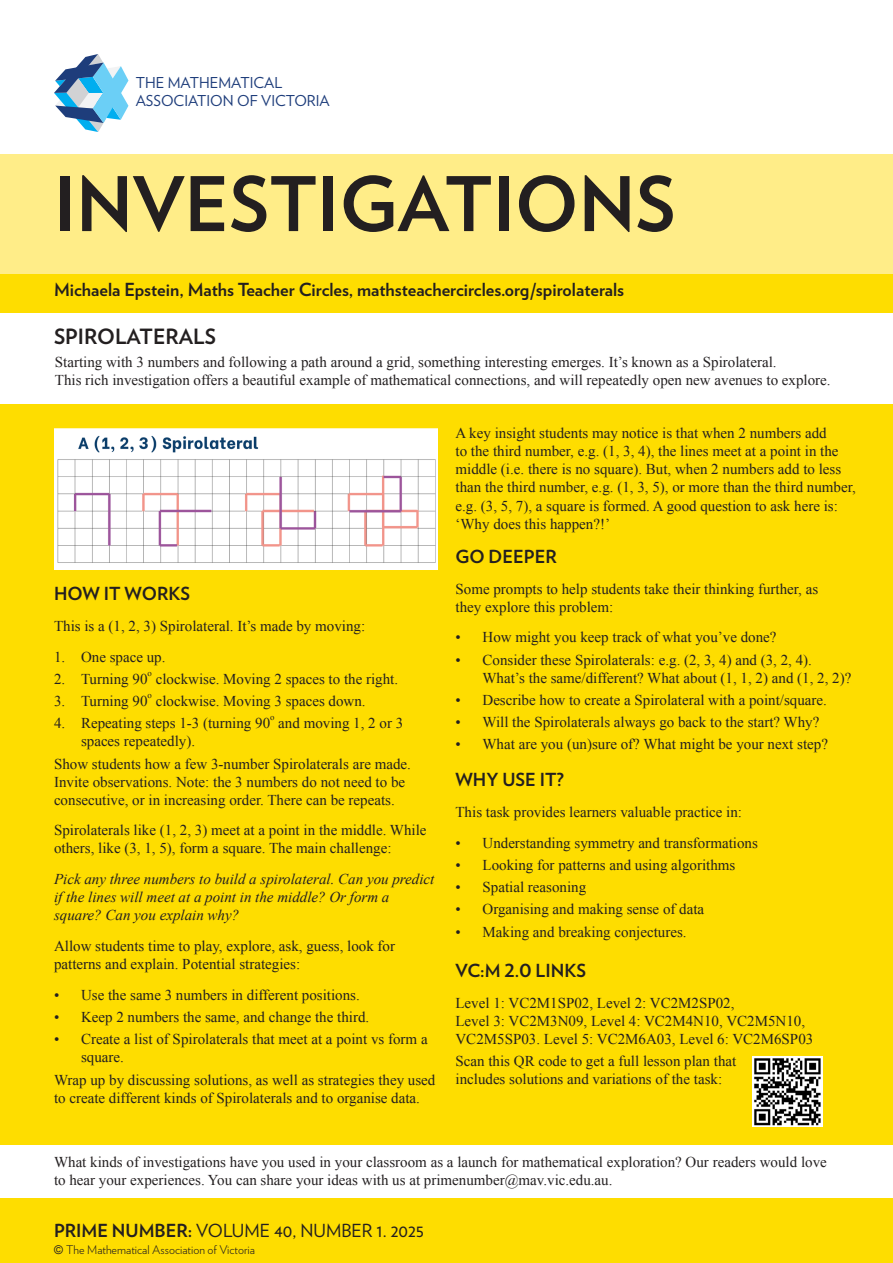
<style>
.page{position:relative;width:893px;height:1263px;background:#fedd00}
.page>*{position:absolute;margin:0;border:0;box-sizing:border-box;transform-origin:0 0}
.t1{font:700 75px "Verlag";color:#231f20}
.t2{font:700 21px "Verlag";color:#231f20}
.Author_attribution{font:700 18px "Verlag";color:#231f20}
.t3{font:18px "Verlag";color:#231f20}
.Heading_2{font:700 18px "Verlag";color:#231f20}
.Heading_2_-_GREEN{font:700 18px "Verlag";color:#231f20}
.Body_text_-_Times_New_Roman{font:15px/18px "Times New Roman";color:#231f20}
.Body_text_-_Times_New_Roman-2{font:italic 15px/18px "Times New Roman";color:#231f20}
.Heading_2_-_GREEN-2{font:15px/18px "Times New Roman";color:#231f20}
.Heading_2-2{font:15px "Times New Roman";color:#231f20}
.t4{font:15px/18px "Verlag";color:#1e3d7b}
.t5{font:300 12px "Verlag";color:#231f20}
.t6{font:8.7px "Times New Roman";color:#231f20}
.s1{font-weight:700}
.s2{font-family:"Arial";font-weight:400}
</style>
<div class="page">
<div style="left:0;top:153px;width:893px;height:120px;background:#ffed88"></div>
<div style="left:0;top:0;width:893px;height:154px;background:#fff"></div>
<svg style="left:54px;top:54px;width:74px;height:78px"></svg>
<div style="left:0;top:1145px;width:893px;height:53px;background:#fff"></div>
<div style="left:0;top:313px;width:893px;height:91px;background:#fff"></div>
<img style="left:753px;top:1056px;width:70px;height:71px">
<img style="left:54px;top:428px;width:383px;height:142px">
<p class="t4" style="left:136px;top:73px;width:196px">THE MATHEMATICAL<br>ASSOCIATION OF VICTORIA</p>
<p class="t1" style="left:54px;top:145px;width:623px">INVESTIGATIONS</p>
<p class="Author_attribution" style="left:54px;top:275px;width:572px">Michaela Epstein, Maths Teacher Circles, mathsteachercircles.org/spirolaterals</p>
<p class="t2" style="left:54px;top:320px;width:163px">SPIROLATERALS</p>
<p class="Body_text_-_Times_New_Roman" style="left:55px;top:352px;width:777px">Starting with 3 numbers and following a path around a grid, something interesting emerges. It’s known as a Spirolateral.<br>This rich investigation offers a beautiful example of mathematical connections, and will repeatedly open new avenues to explore.</p>
<p class="Heading_2_-_GREEN" style="left:54px;top:579px;width:138px">HOW IT WORKS</p>
<p class="Body_text_-_Times_New_Roman" style="left:54px;top:617px;width:313px">This is a (1, 2, 3) Spirolateral. It’s made by moving:</p>
<p class="Body_text_-_Times_New_Roman" style="left:54px;top:647px;width:113px">1. One space up.</p>
<p class="Body_text_-_Times_New_Roman" style="left:54px;top:670px;width:95px">2. Turning 90</p>
<p class="t6" style="left:148px;top:667px;width:6px">o</p>
<p class="Body_text_-_Times_New_Roman" style="left:156px;top:670px;width:244px">clockwise. Moving 2 spaces to the right.</p>
<p class="Body_text_-_Times_New_Roman" style="left:54px;top:692px;width:95px">3. Turning 90</p>
<p class="t6" style="left:148px;top:689px;width:6px">o</p>
<p class="Body_text_-_Times_New_Roman" style="left:156px;top:692px;width:211px">clockwise. Moving 3 spaces down.</p>
<p class="Body_text_-_Times_New_Roman" style="left:54px;top:714px;width:218px">4. Repeating steps 1-3 (turning 90</p>
<p class="t6" style="left:270px;top:712px;width:6px">o</p>
<p class="Body_text_-_Times_New_Roman" style="left:278px;top:714px;width:126px">and moving 1, 2 or 3</p>
<p class="Body_text_-_Times_New_Roman" style="left:81px;top:732px;width:116px">spaces repeatedly).</p>
<p class="Body_text_-_Times_New_Roman" style="left:54px;top:754px;width:359px">Show students how a few 3-number Spirolaterals are made.<br>Invite observations. Note: the 3 numbers do not need to be consecutive, or in increasing order. There can be repeats.</p>
<p class="Body_text_-_Times_New_Roman" style="left:54px;top:821px;width:374px">Spirolaterals like (1, 2, 3) meet at a point in the middle. While others, like (3, 1, 5), form a square. The main challenge:</p>
<p class="Body_text_-_Times_New_Roman-2" style="left:54px;top:870px;width:382px">Pick any three numbers to build a spirolateral. Can you predict if the lines will meet at a point in the middle? Or form a square? Can you explain why?</p>
<p class="Body_text_-_Times_New_Roman" style="left:54px;top:937px;width:343px">Allow students time to play, explore, ask, guess, look for patterns and explain. Potential strategies:</p>
<p class="Body_text_-_Times_New_Roman" style="left:54px;top:985px;width:307px">• Use the same 3 numbers in different positions.</p>
<p class="Body_text_-_Times_New_Roman" style="left:54px;top:1008px;width:317px">• Keep 2 numbers the same, and change the third.</p>
<p class="Body_text_-_Times_New_Roman" style="left:81px;top:1030px;width:348px;text-indent:-27px">• Create a list of Spirolaterals that meet at a point vs form a square.</p>
<p class="Body_text_-_Times_New_Roman" style="left:54px;top:1070px;width:383px">Wrap up by discussing solutions, as well as strategies they used to create different kinds of Spirolaterals and to organise data.</p>
<p class="Body_text_-_Times_New_Roman" style="left:455px;top:424px;width:402px">A key insight students may notice is that when 2 numbers add<br>to the third number, e.g. (1, 3, 4), the lines meet at a point in the middle (i.e. there is no square). But, when 2 numbers add to less than the third number, e.g. (1, 3, 5), or more than the third number, e.g. (3, 5, 7), a square is formed. A good question to ask here is: ‘Why does this happen?!’</p>
<p class="Heading_2_-_GREEN" style="left:455px;top:542px;width:103px">GO DEEPER</p>
<p class="Heading_2_-_GREEN-2" style="left:455px;top:579px;width:364px">Some prompts to help students take their thinking further, as they explore this problem:</p>
<p class="Body_text_-_Times_New_Roman" style="left:455px;top:628px;width:323px">• How might you keep track of what you’ve done?</p>
<p class="Body_text_-_Times_New_Roman" style="left:482px;top:650px;width:370px;text-indent:-27px">• Consider these Spirolaterals: e.g. (2, 3, 4) and (3, 2, 4).<br>What’s the same/different? What about (1, 1, 2) and (1, 2, 2)?</p>
<p class="Body_text_-_Times_New_Roman" style="left:455px;top:691px;width:373px">• Describe how to create a Spirolateral with a point/square.</p>
<p class="Body_text_-_Times_New_Roman" style="left:455px;top:713px;width:365px">• Will the Spirolaterals always go back to the start? Why?</p>
<p class="Body_text_-_Times_New_Roman" style="left:455px;top:735px;width:374px">• What are you (un)sure of? What might be your next step?</p>
<p class="Heading_2" style="left:455px;top:765px;width:110px">WHY USE IT?</p>
<p class="Heading_2-2" style="left:455px;top:802px;width:288px">This task provides learners valuable practice in:</p>
<p class="Body_text_-_Times_New_Roman" style="left:455px;top:833px;width:304px">• Understanding symmetry and transformations</p>
<p class="Body_text_-_Times_New_Roman" style="left:455px;top:855px;width:281px">• Looking for patterns and using algorithms</p>
<p class="Body_text_-_Times_New_Roman" style="left:455px;top:878px;width:132px">• Spatial reasoning</p>
<p class="Body_text_-_Times_New_Roman" style="left:455px;top:900px;width:250px">• Organising and making sense of data</p>
<p class="Body_text_-_Times_New_Roman" style="left:455px;top:922px;width:233px">• Making and breaking conjectures.</p>
<p class="Heading_2" style="left:455px;top:956px;width:132px">VC:M 2.0 LINKS</p>
<p class="Body_text_-_Times_New_Roman" style="left:455px;top:993px;width:359px">Level 1: VC2M1SP02, Level 2: VC2M2SP02,<br>Level 3: VC2M3N09, Level 4: VC2M4N10, VC2M5N10,<br>VC2M5SP03. Level 5: VC2M6A03, Level 6: VC2M6SP03</p>
<p class="Body_text_-_Times_New_Roman" style="left:455px;top:1052px;width:282px">Scan this QR code to get a full lesson plan that includes solutions and variations of the task:</p>
<p class="Body_text_-_Times_New_Roman" style="left:54px;top:1153px;width:774px">What kinds of investigations have you used in your classroom as a launch for mathematical exploration? Our readers would love to hear your experiences. You can share your ideas with us at primenumber@mav.vic.edu.au.</p>
<p class="t3" style="left:54px;top:1217px;width:372px"><span class="s1">PRIME NUMBER:</span> VOLUME 40, NUMBER 1. 2025</p>
<p class="t5" style="left:54px;top:1240px;width:203px"><span class="s2">©</span> The Mathematical Association of Victoria</p>
</div>
